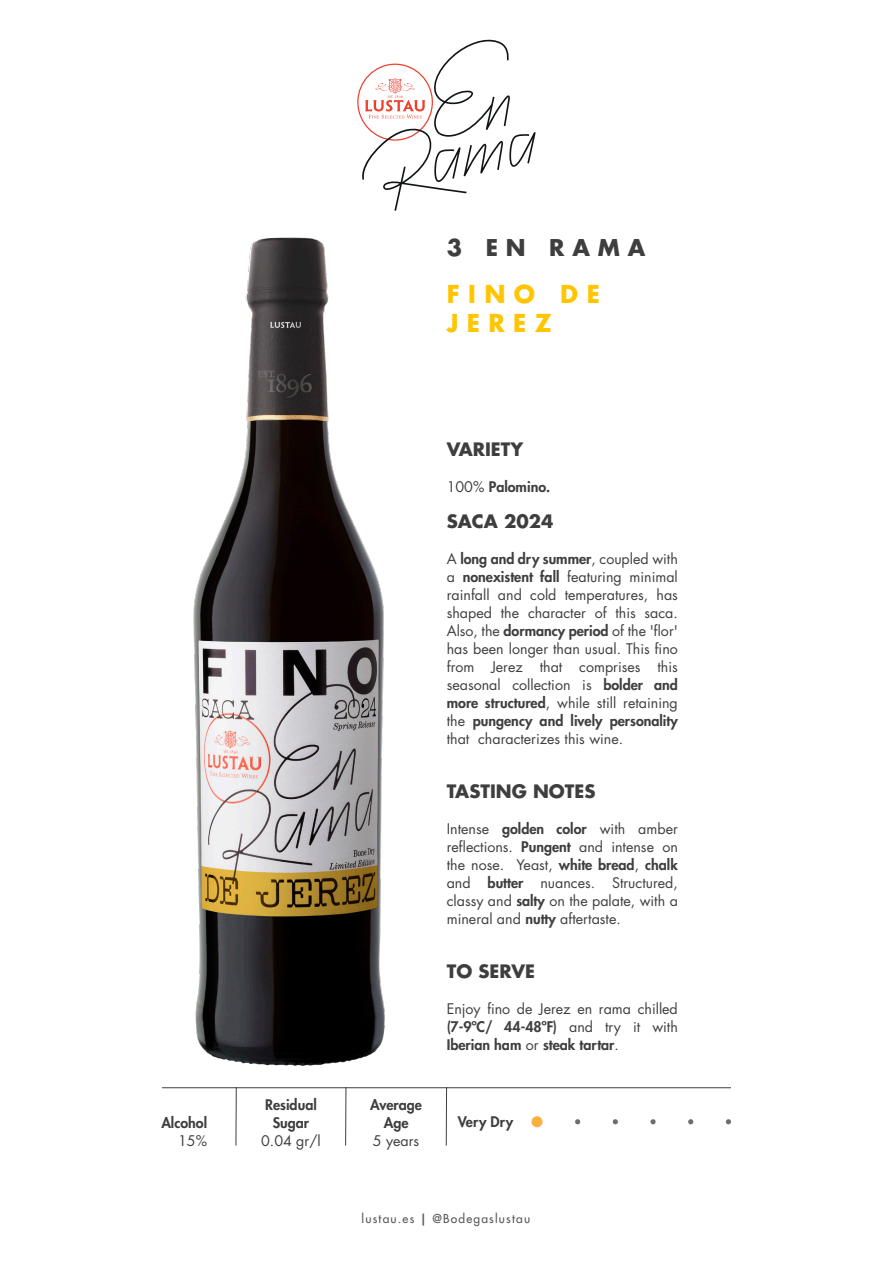
<style>
.page{position:relative;width:893px;height:1263px;background:#fff}
.page>*{position:absolute;margin:0;border:0;box-sizing:border-box;transform-origin:0 0}
.t1{font:700 24px/28.5px "Futura Std";letter-spacing:.35em;color:#ffc500}
.t2{font:700 22.5px "Futura Std";letter-spacing:.35em;color:#3e3e3f}
.t3{font:700 18px "Futura Std";color:#3e3e3f}
.t4{font:14.25px/18px "Futura Std";color:#3e3e3f;text-align:justify}
.t5{font:800 14.25px/18px "Futura Std";color:#3e3e3f;text-align:center}
.t6{font:500 12px "Futura Std";letter-spacing:.1em;color:#57585a}
.s1{font-weight:400}
.s2{font-weight:800}
</style>
<div class="page">
<img style="left:162px;top:237px;width:461px;height:909px">
<hr style="left:162px;top:1087px;width:569px;height:1px;background:#3e3e3f">
<svg style="left:357px;top:39px;width:179px;height:172px"></svg>
<hr style="left:236px;top:1087px;width:1px;height:58px;background:#3e3e3f">
<hr style="left:345px;top:1087px;width:1px;height:58px;background:#3e3e3f">
<hr style="left:446px;top:1087px;width:1px;height:58px;background:#3e3e3f">
<div style="left:531px;top:1116px;width:11px;height:11px;background:#fbb03f;border-radius:50%"></div>
<svg style="left:575px;top:1119px;width:5px;height:5px"></svg>
<svg style="left:613px;top:1119px;width:5px;height:5px"></svg>
<svg style="left:650px;top:1119px;width:6px;height:5px"></svg>
<svg style="left:688px;top:1119px;width:5px;height:5px"></svg>
<svg style="left:726px;top:1119px;width:5px;height:5px"></svg>
<p class="t5" style="left:161px;top:1113px;width:47px">Alcohol</p>
<p class="t4" style="left:178px;top:1132px;width:30px">15%</p>
<h2 class="t2" style="left:447px;top:233px;width:200px">3 EN RAMA</h2>
<h1 class="t1" style="left:447px;top:280px;width:155px">FINO DE<br>JEREZ</h1>
<p class="t5" style="left:265px;top:1095px;width:53px">Residual<br>Sugar</p>
<p class="t4" style="left:261px;top:1132px;width:61px">0.04 gr/l</p>
<p class="t5" style="left:370px;top:1095px;width:53px">Average<br>Age</p>
<p class="t4" style="left:373px;top:1132px;width:48px">5 years</p>
<p class="t3" style="left:447px;top:437px;width:78px">VARIETY</p>
<p class="t5" style="left:447px;top:477px;width:105px"><span class="s1">100%</span> Palomino.</p>
<p class="t3" style="left:447px;top:509px;width:108px">SACA 2024</p>
<p class="t4" style="left:447px;top:549px;width:233px">A <span class="s2">long and dry summer</span>, coupled with a <span class="s2">nonexistent fall</span> featuring minimal rainfall and cold temperatures, has shaped the character of this saca.<br>Also, the <span class="s2">dormancy period</span> of the 'flor' has been longer than usual. This fino from Jerez that comprises this seasonal collection is <span class="s2">bolder and more structured</span>, while still retaining the <span class="s2">pungency and lively personality </span>that characterizes this wine.</p>
<p class="t3" style="left:447px;top:779px;width:150px">TASTING NOTES</p>
<p class="t4" style="left:447px;top:819px;width:233px">Intense <span class="s2">golden color</span> with amber reflections. <span class="s2">Pungent</span> and intense on the nose. Yeast, <span class="s2">white bread</span>, <span class="s2">chalk </span>and <span class="s2">butter</span> nuances. Structured, classy and <span class="s2">salty</span> on the palate, with a mineral and <span class="s2">nutty</span> aftertaste.</p>
<p class="t3" style="left:447px;top:959px;width:90px">TO SERVE</p>
<p class="t4" style="left:447px;top:999px;width:233px">Enjoy fino de Jerez en rama chilled <span class="s2">(7-9ºC/ 44-48ºF)</span> and try it with <span class="s2">Iberian ham</span> or <span class="s2">steak tartar</span>.</p>
<p class="t5" style="left:458px;top:1113px;width:57px">Very Dry</p>
<p class="t6" style="left:362px;top:1211px;width:170px">lustau.es <span class="s2">|</span> @Bodegaslustau</p>
</div>
